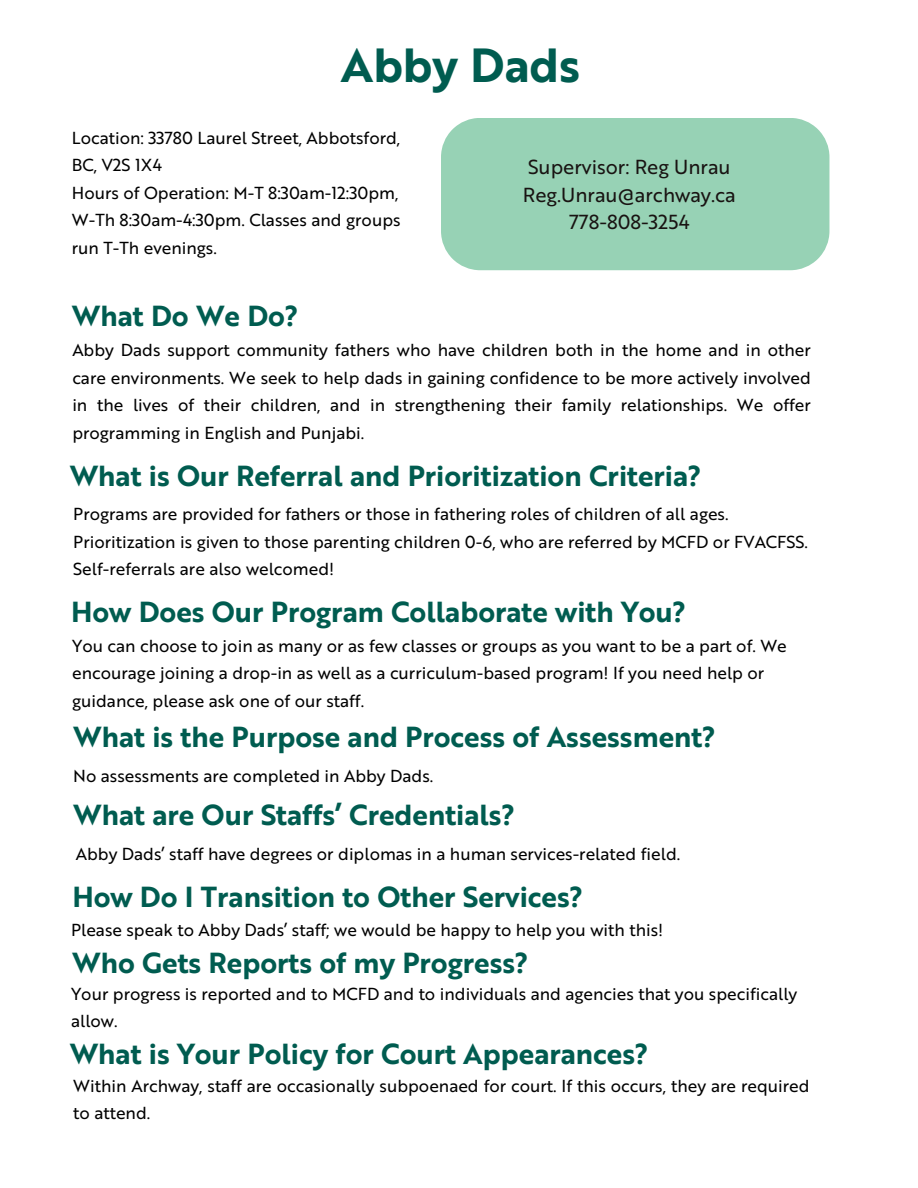
<style>
.page{position:relative;width:918px;height:1188px;background:#fff}
.page>*{position:absolute;margin:0;border:0;box-sizing:border-box;transform-origin:0 0}
.t1{font:46.5px "Brother 1816 Bold";color:#005c50}
.t2{font:28.2px "Brother 1816 Bold";color:#005c50}
.t3{font:19.8px/27.5px "Brother 1816 Regular";color:#191312;text-align:center}
.t4{font:16.95px/27.5px "Brother 1816 Regular";color:#000}
</style>
<div class="page">
<div style="left:441px;top:118px;width:388px;height:152px;background:#97d2b5"></div>
<h1 class="t1" style="left:341px;top:31px;width:241px">Abby Dads</h1>
<p class="t4" style="left:72px;top:123px;width:330px">Location: 33780 Laurel Street, Abbotsford,<br>BC, V2S 1X4</p>
<p class="t4" style="left:72px;top:178px;width:328px">Hours of Operation: M-T 8:30am-12:30pm,</p>
<p class="t4" style="left:72px;top:205px;width:330px">W-Th 8:30am-4:30pm. Classes and groups run T-Th evenings.</p>
<h2 class="t3" style="left:523px;top:152px;width:215px">Supervisor: Reg Unrau<br>Reg.Unrau@archway.ca<br>778-808-3254</h2>
<h3 class="t2" style="left:72px;top:296px;width:228px">What Do We Do?</h3>
<h2 class="t4" style="left:72px;top:335px;width:740px;text-align:justify">Abby Dads support community fathers who have children both in the home and in other care environments. We seek to help dads in gaining confidence to be more actively involved in the lives of their children, and in strengthening their family relationships. We offer programming in English and Punjabi.</h2>
<p class="t2" style="left:70px;top:455px;width:633px">What is Our Referral and Prioritization Criteria?</p>
<p class="t4" style="left:73px;top:499px;width:736px">Programs are provided for fathers or those in fathering roles of children of all ages.<br>Prioritization is given to those parenting children 0-6, who are referred by MCFD or FVACFSS.<br>Self-referrals are also welcomed!</p>
<h2 class="t2" style="left:71px;top:591px;width:617px">How Does Our Program Collaborate with You?</h2>
<h2 class="t4" style="left:72px;top:631px;width:716px">You can choose to join as many or as few classes or groups as you want to be a part of. We encourage joining a drop-in as well as a curriculum-based program! If you need help or guidance, please ask one of our staff.</h2>
<p class="t2" style="left:73px;top:717px;width:644px">What is the Purpose and Process of Assessment?</p>
<h2 class="t4" style="left:73px;top:761px;width:362px">No assessments are completed in Abby Dads.</h2>
<p class="t2" style="left:73px;top:795px;width:443px">What are Our Staffs’ Credentials?</p>
<h2 class="t4" style="left:76px;top:839px;width:606px">Abby Dads’ staff have degrees or diplomas in a human services-related field.</h2>
<p class="t2" style="left:72px;top:876px;width:512px">How Do I Transition to Other Services?</p>
<h2 class="t4" style="left:71px;top:915px;width:594px">Please speak to Abby Dads’ staff; we would be happy to help you with this!</h2>
<p class="t2" style="left:72px;top:942px;width:458px">Who Gets Reports of my Progress?</p>
<p class="t4" style="left:71px;top:979px;width:728px">Your progress is reported and to MCFD and to individuals and agencies that you specifically allow.</p>
<p class="t2" style="left:70px;top:1033px;width:580px">What is Your Policy for Court Appearances?</p>
<h2 class="t4" style="left:73px;top:1071px;width:738px">Within Archway, staff are occasionally subpoenaed for court. If this occurs, they are required to attend.</h2>
</div>
